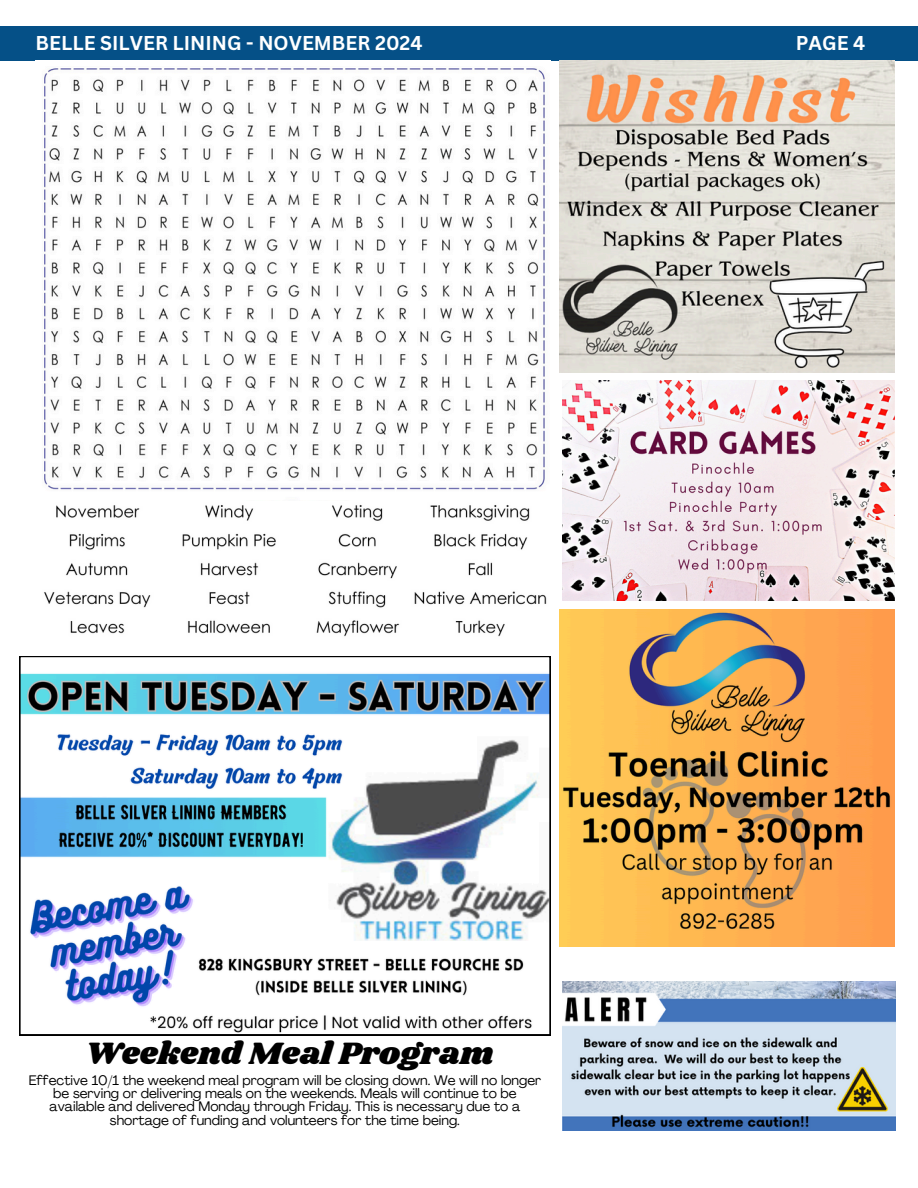
<style>
.page{position:relative;width:918px;height:1188px;background:#fff}
.page>*{position:absolute;margin:0;border:0;box-sizing:border-box;transform-origin:0 0}
.t1{font:32.1px "Shrikhand";color:#000}
.t2{font:700 19.5px "Canva Sans";color:#fff}
.t3{font:13.65px/13.5px "Agrandir";color:#000;text-align:center}
</style>
<div class="page">
<div style="left:0;top:26px;width:918px;height:34px;background:#055087"></div>
<img style="left:562px;top:381px;width:332px;height:219px">
<img style="left:559px;top:609px;width:335px;height:338px">
<img style="left:559px;top:61px;width:335px;height:311px">
<img style="left:44px;top:68px;width:503px;height:422px">
<img style="left:44px;top:505px;width:503px;height:132px">
<svg style="left:20px;top:656px;width:530px;height:379px"></svg>
<img style="left:562px;top:982px;width:333px;height:148px">
<p class="t2" style="left:36px;top:29px;width:389px">BELLE SILVER LINING - NOVEMBER 2024</p>
<p class="t2" style="left:796px;top:29px;width:71px">PAGE 4</p>
<p class="t1" style="left:85px;top:1031px;width:410px">Weekend Meal Program</p>
<p class="t3" style="left:29px;top:1074px;width:514px">Effective 10/1 the weekend meal program will be closing down. We will no longer be serving or delivering meals on the weekends. Meals will continue to be available and delivered Monday through Friday. This is necessary due to a shortage of funding and volunteers for the time being.</p>
</div>
